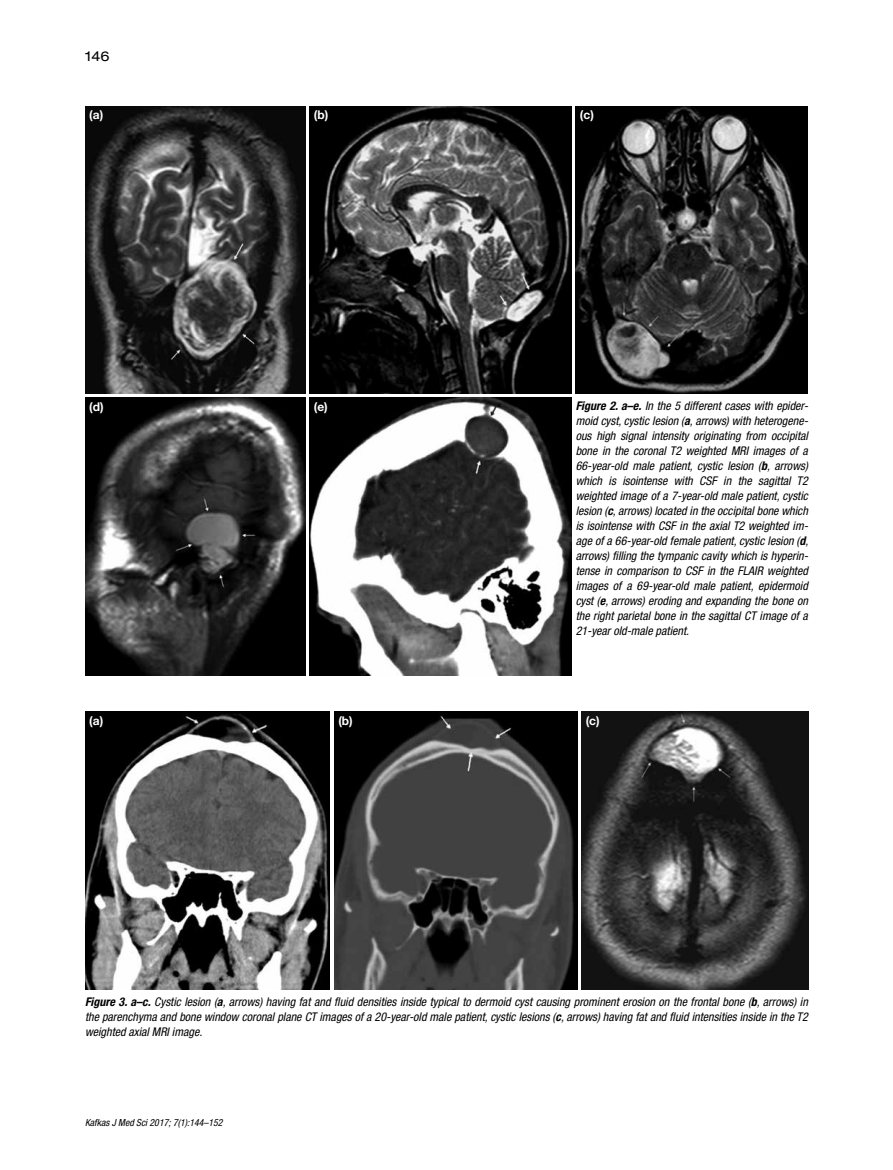
<style>
.page{position:relative;width:893px;height:1170px;background:#fff}
.page>*{position:absolute;margin:0;border:0;box-sizing:border-box;transform-origin:0 0}
.t1{font:expanded 13.5px "Helvetica Neue LT Pro";color:#000}
.t2{font:italic condensed 12px/15px "Helvetica Neue LT Pro";color:#000;text-align:justify}
.t3{font:700 12px "Helvetica Neue LT Pro";color:#fff}
.t4{font:italic condensed 9.75px "Helvetica Neue LT Pro";color:#000}
.s1{font-weight:700}
</style>
<div class="page">
<img style="left:85px;top:106px;width:220px;height:287px">
<img style="left:310px;top:106px;width:261px;height:287px">
<img style="left:576px;top:106px;width:232px;height:287px">
<img style="left:85px;top:398px;width:220px;height:277px">
<img style="left:310px;top:398px;width:261px;height:277px">
<img style="left:85px;top:711px;width:245px;height:278px">
<img style="left:334px;top:711px;width:243px;height:278px">
<img style="left:581px;top:711px;width:227px;height:278px">
<p class="t1" style="left:85px;top:48px;width:26px">146</p>
<p class="t3" style="left:89px;top:108px;width:15px">(a)</p>
<p class="t3" style="left:314px;top:108px;width:16px">(b)</p>
<p class="t3" style="left:580px;top:108px;width:15px">(c)</p>
<p class="t3" style="left:89px;top:399px;width:16px">(d)</p>
<p class="t3" style="left:314px;top:399px;width:15px">(e)</p>
<p class="t2" style="left:576px;top:398px;width:234px"><span class="s1">Figure 2. a–e.</span> In the 5 different cases with epider&shy;moid cyst, cystic lesion (<span class="s1">a</span>, arrows) with heterogene&shy;ous high signal intensity originating from occipital bone in the coronal T2 weighted MRI images of a 66-year-old male patient, cystic lesion (<span class="s1">b</span>, arrows) which is isointense with CSF in the sagittal T2 weighted image of a 7-year-old male patient, cystic lesion (<span class="s1">c</span>, arrows) located in the occipital bone which is isointense with CSF in the axial T2 weighted im&shy;age of a 66-year-old female patient, cystic lesion (<span class="s1">d</span>, arrows) filling the tympanic cavity which is hyperin&shy;tense in comparison to CSF in the FLAIR weighted images of a 69-year-old male patient, epidermoid cyst (<span class="s1">e</span>, arrows) eroding and expanding the bone on the right parietal bone in the sagittal CT image of a 21-year old-male patient.</p>
<p class="t3" style="left:89px;top:712px;width:15px">(a)</p>
<p class="t3" style="left:338px;top:712px;width:16px">(b)</p>
<p class="t3" style="left:586px;top:712px;width:15px">(c)</p>
<p class="t2" style="left:85px;top:993px;width:724px"><span class="s1">Figure 3. a–c.</span> Cystic lesion (<span class="s1">a</span>, arrows) having fat and fluid densities inside typical to dermoid cyst causing prominent erosion on the frontal bone (<span class="s1">b</span>, arrows) in the parenchyma and bone window coronal plane CT images of a 20-year-old male patient, cystic lesions (<span class="s1">c</span>, arrows) having fat and fluid intensities inside in the T2 weighted axial MRI image.</p>
<p class="t4" style="left:85px;top:1116px;width:139px">Kafkas J Med Sci 2017; 7(1):144–152</p>
</div>
